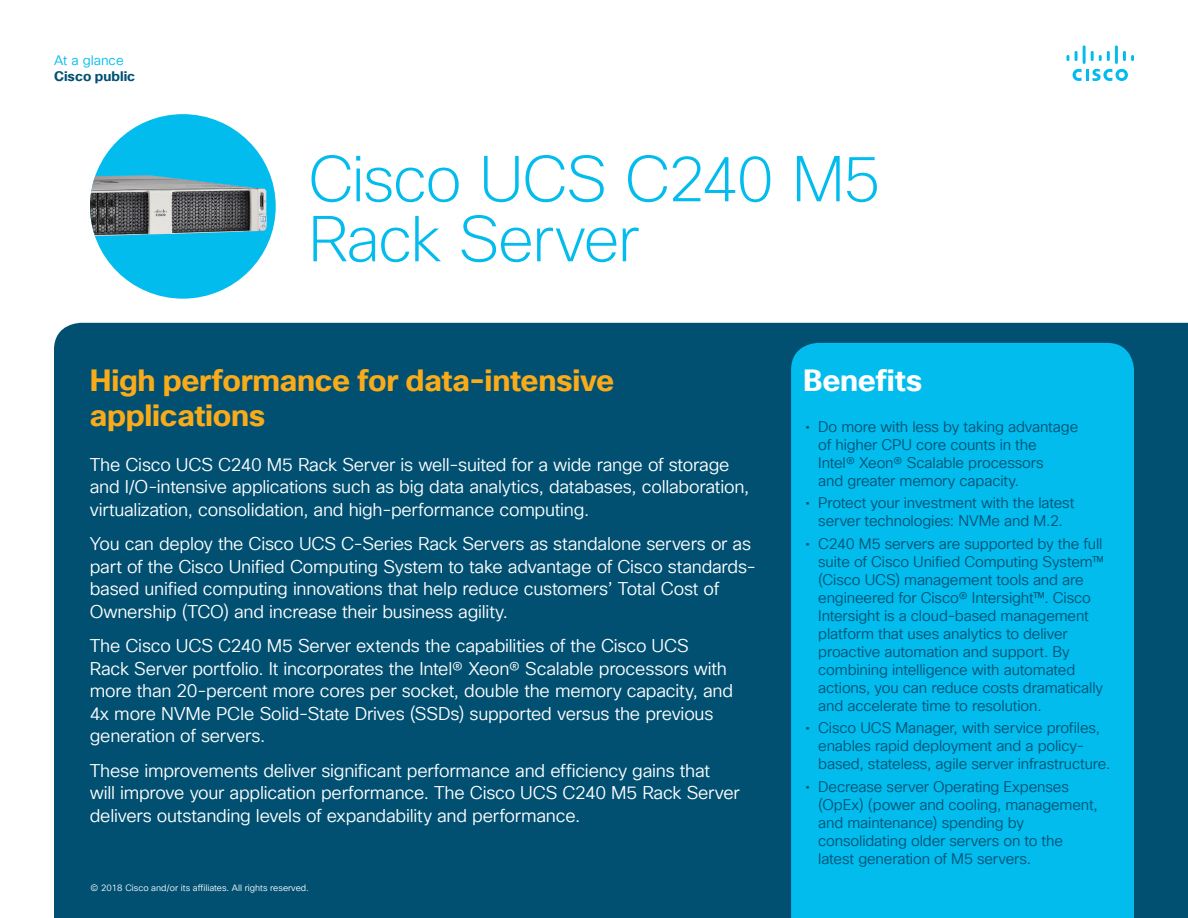
<style>
.page{position:relative;width:1188px;height:918px;background:#fff}
.page>*{position:absolute;margin:0;border:0;box-sizing:border-box;transform-origin:0 0}
.Title_Headline{font:200 63px/60px "Cisco Sans TT";letter-spacing:-.025em;color:#01bcec}
.Intro_Heading{font:700 30px/34.5px "Cisco Sans TT";letter-spacing:-.01em;color:#faab1a}
.Sidebar_Heading_Whit{font:700 30px "Cisco Sans TT";letter-spacing:-.01em;color:#fff}
.Intro{font:18px/22.5px "Cisco Sans TT Light";letter-spacing:-.01em;color:#fff}
.t1{font:15px/18px "Cisco Sans TT Light";letter-spacing:-.01em;color:#005073}
.t2{font:700 13.5px "Cisco Sans TT";color:#005073}
.t3{font:13.5px "Cisco Sans TT Light";color:#01bcec}
.Footer_white{font:9px "Cisco Sans TT Light";color:#fff}
.s1{font-family:"Cisco Sans TT"}
</style>
<div class="page">
<svg style="left:1073px;top:69px;width:55px;height:12px"></svg>
<svg style="left:1067px;top:55px;width:2px;height:6px"></svg>
<svg style="left:1075px;top:51px;width:3px;height:10px"></svg>
<hr style="left:1083px;top:45px;width:3px;height:19px;background:#01bcec">
<svg style="left:1091px;top:51px;width:19px;height:10px"></svg>
<hr style="left:1115px;top:45px;width:3px;height:19px;background:#01bcec">
<svg style="left:1123px;top:51px;width:11px;height:10px"></svg>
<div style="left:54px;top:323px;width:1134px;height:595px;background:#015072"></div>
<svg style="left:791px;top:343px;width:343px;height:575px;background:#01b9e9"></svg>
<div style="left:90px;top:114px;width:186px;height:185px;background:#01bcec;border-radius:50%"></div>
<img style="left:90px;top:175px;width:177px;height:61px">
<p class="t3" style="left:54px;top:51px;width:71px">At a glance</p>
<p class="t2" style="left:54px;top:67px;width:83px">Cisco public</p>
<p class="Title_Headline" style="left:308px;top:151px;width:574px">Cisco UCS C240 M5<br>Rack Server</p>
<p class="Intro_Heading" style="left:90px;top:364px;width:526px">High performance for data-intensive applications</p>
<p class="Intro" style="left:90px;top:454px;width:661px">The Cisco UCS C240 M5 Rack Server is well-suited for a wide range of storage and I/O-intensive applications such as big data analytics, databases, collaboration, virtualization, consolidation, and high-performance computing.</p>
<p class="Intro" style="left:90px;top:533px;width:668px">You can deploy the Cisco UCS C-Series Rack Servers as standalone servers or as part of the Cisco Unified Computing System to take advantage of Cisco standards&shy;based unified computing innovations that help reduce customers’ Total Cost of Ownership (TCO) and increase their business agility.</p>
<p class="Intro" style="left:90px;top:635px;width:645px">The Cisco UCS C240 M5 Server extends the capabilities of the Cisco UCS<br>Rack Server portfolio. It incorporates the Intel® Xeon® Scalable processors with more than 20-percent more cores per socket, double the memory capacity, and 4x more NVMe PCIe Solid-State Drives (SSDs) supported versus the previous generation of servers.</p>
<p class="Intro" style="left:90px;top:760px;width:652px">These improvements deliver significant performance and efficiency gains that<br>will improve your application performance. The Cisco UCS C240 M5 Rack Server delivers outstanding levels of expandability and performance.</p>
<p class="Footer_white" style="left:91px;top:882px;width:220px">© 2018 Cisco and/or its affiliates. All rights reserved.</p>
<p class="Sidebar_Heading_Whit" style="left:803px;top:361px;width:121px">Benefits</p>
<p class="t1" style="left:818px;top:418px;width:262px;text-indent:-13px"><span class="s1">•</span> Do more with less by taking advantage of higher CPU core counts in the<br>Intel® Xeon® Scalable processors<br>and greater memory capacity.</p>
<p class="t1" style="left:806px;top:495px;width:270px;text-align:center"><span class="s1">•</span> Protect your investment with the latest server technologies: NVMe and M.2.</p>
<p class="t1" style="left:818px;top:535px;width:288px;text-indent:-13px"><span class="s1">•</span> C240 M5 servers are supported by the full suite of Cisco Unified Computing System™ (Cisco UCS) management tools and are engineered for Cisco® Intersight™. Cisco Intersight is a cloud-based management platform that uses analytics to deliver proactive automation and support. By combining intelligence with automated actions, you can reduce costs dramatically and accelerate time to resolution.</p>
<p class="t1" style="left:818px;top:720px;width:294px;text-indent:-13px"><span class="s1">•</span> Cisco UCS Manager, with service profiles, enables rapid deployment and a policy&shy;based, stateless, agile server infrastructure.</p>
<p class="t1" style="left:818px;top:778px;width:281px;text-indent:-13px"><span class="s1">•</span> Decrease server Operating Expenses (OpEx) (power and cooling, management, and maintenance) spending by consolidating older servers on to the latest generation of M5 servers.</p>
</div>
